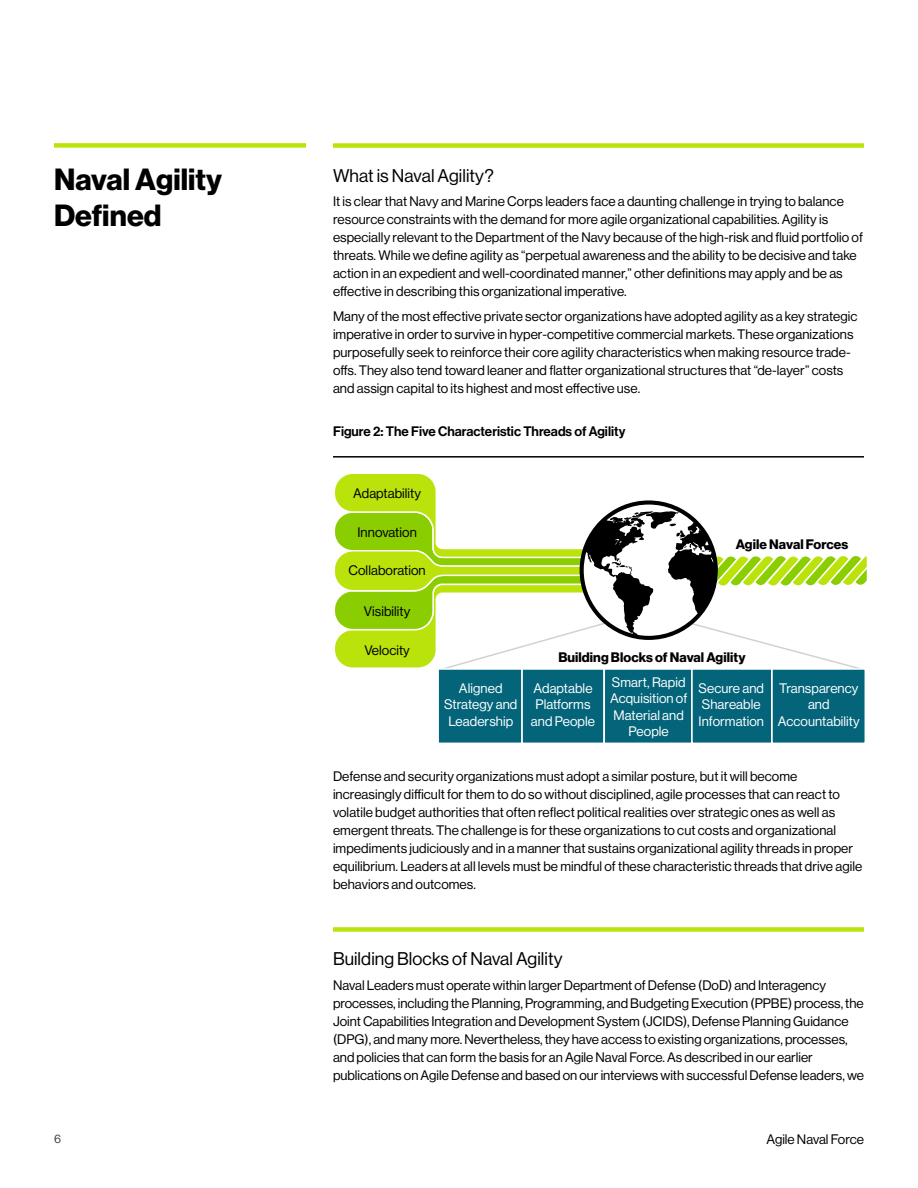
<style>
.page{position:relative;width:918px;height:1188px;background:#fff}
.page>*{position:absolute;margin:0;border:0;box-sizing:border-box;transform-origin:0 0}
.t1{font:30px/36px "N Haas Grotesk DS Pro 75 Bd";letter-spacing:.005em;color:#000}
.t2{font:18px "N Haas Grotesk DS Pro 55 Rg";letter-spacing:.005em;color:#000}
.t3{font:13.5px/18px "N Haas Grotesk DS Pro 55 Rg";letter-spacing:.005em;color:#000}
.t4{font:13.5px/16.5px "N Haas Grotesk DS Pro 55 Rg";letter-spacing:.005em;color:#fff;text-align:center}
.t5{font:13.5px "N Haas Grotesk DS Pro 65 Md";color:#000}
.t6{font:13.5px "N Haas Grotesk DS Pro 75 Bd";letter-spacing:.005em;color:#000}
.t7{font:12px "N Haas Grotesk DS Pro 55 Rg";color:#3b3b3b}
</style>
<div class="page">
<div style="left:333px;top:927px;width:531px;height:5px;background:#bae30a"></div>
<div style="left:54px;top:143px;width:252px;height:5px;background:#bae30a"></div>
<hr style="left:333px;top:456px;width:531px;height:2px;background:#000">
<div style="left:333px;top:143px;width:531px;height:5px;background:#bae30a"></div>
<div style="left:771px;top:668px;width:95px;height:76px;background:#03647a;border:2px solid #fff"></div>
<svg style="left:335px;top:474px;width:532px;height:198px"></svg>
<div style="left:437px;top:668px;width:86px;height:76px;background:#03647a;border:2px solid #fff"></div>
<div style="left:521px;top:668px;width:84px;height:76px;background:#03647a;border:2px solid #fff"></div>
<div style="left:604px;top:668px;width:89px;height:76px;background:#03647a;border:2px solid #fff"></div>
<div style="left:691px;top:668px;width:81px;height:76px;background:#03647a;border:2px solid #fff"></div>
<h1 class="t1" style="left:54px;top:162px;width:170px">Naval Agility<br>Defined</h1>
<p class="t7" style="left:54px;top:1132px;width:8px">6</p>
<h2 class="t2" style="left:333px;top:165px;width:162px">What is Naval Agility?</h2>
<p class="t3" style="left:333px;top:193px;width:531px">It is clear that Navy and Marine Corps leaders face a daunting challenge in trying to balance resource constraints with the demand for more agile organizational capabilities. Agility is especially relevant to the Department of the Navy because of the high-risk and fluid portfolio of threats. While we define agility as “perpetual awareness and the ability to be decisive and take action in an expedient and well-coordinated manner,” other definitions may apply and be as effective in describing this organizational imperative.</p>
<p class="t3" style="left:333px;top:307px;width:526px">Many of the most effective private sector organizations have adopted agility as a key strategic imperative in order to survive in hyper-competitive commercial markets. These organizations purposefully seek to reinforce their core agility characteristics when making resource trade&shy;offs. They also tend toward leaner and flatter organizational structures that “de-layer” costs and assign capital to its highest and most effective use.</p>
<p class="t5" style="left:333px;top:423px;width:294px">Figure 2: The Five Characteristic Threads of Agility</p>
<p class="t3" style="left:353px;top:484px;width:69px">Adaptability</p>
<p class="t3" style="left:357px;top:523px;width:61px">Innovation</p>
<p class="t3" style="left:349px;top:561px;width:79px">Collaboration</p>
<p class="t3" style="left:364px;top:602px;width:48px">Visibility</p>
<p class="t3" style="left:364px;top:641px;width:47px">Velocity</p>
<p class="t6" style="left:736px;top:536px;width:114px">Agile Naval Forces</p>
<p class="t6" style="left:558px;top:649px;width:189px">Building Blocks of Naval Agility</p>
<p class="t4" style="left:444px;top:680px;width:75px">Aligned<br>Strategy and<br>Leadership</p>
<p class="t4" style="left:531px;top:680px;width:66px">Adaptable<br>Platforms and People</p>
<p class="t4" style="left:610px;top:674px;width:79px">Smart, Rapid<br>Acquisition of<br>Material and<br>People</p>
<p class="t4" style="left:699px;top:680px;width:67px;text-align:left">Secure and<br>Shareable<br>Information</p>
<p class="t4" style="left:778px;top:680px;width:83px">Transparency and<br>Accountability</p>
<p class="t3" style="left:333px;top:767px;width:531px">Defense and security organizations must adopt a similar posture, but it will become increasingly difficult for them to do so without disciplined, agile processes that can react to volatile budget authorities that often reflect political realities over strategic ones as well as emergent threats. The challenge is for these organizations to cut costs and organizational impediments judiciously and in a manner that sustains organizational agility threads in proper equilibrium. Leaders at all levels must be mindful of these characteristic threads that drive agile behaviors and outcomes.</p>
<h2 class="t2" style="left:333px;top:949px;width:231px">Building Blocks of Naval Agility</h2>
<p class="t3" style="left:333px;top:977px;width:533px">Naval Leaders must operate within larger Department of Defense (DoD) and Interagency processes, including the Planning, Programming, and Budgeting Execution (PPBE) process, the Joint Capabilities Integration and Development System (JCIDS), Defense Planning Guidance (DPG), and many more. Nevertheless, they have access to existing organizations, processes, and policies that can form the basis for an Agile Naval Force. As described in our earlier publications on Agile Defense and based on our interviews with successful Defense leaders, we</p>
<p class="t3" style="left:767px;top:1131px;width:99px">Agile Naval Force</p>
</div>
